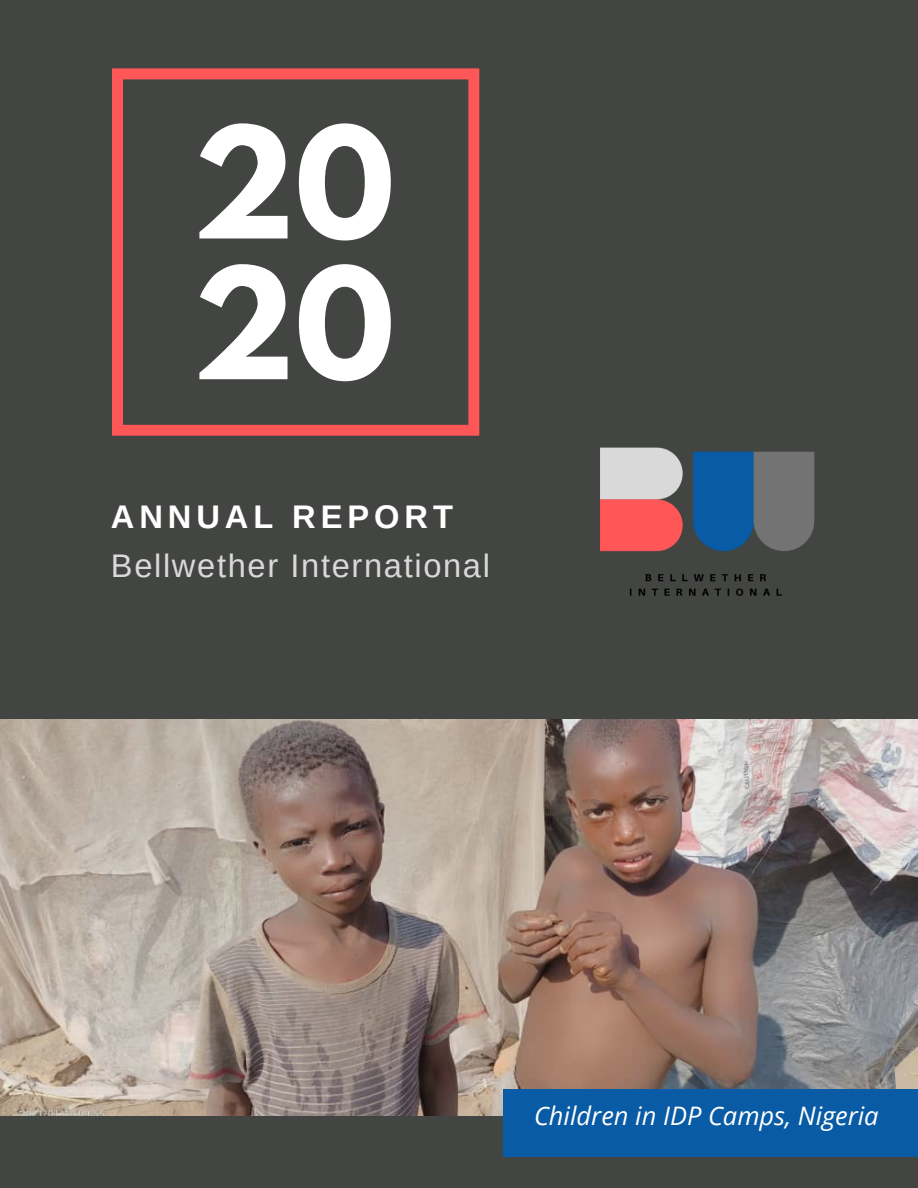
<style>
.page{position:relative;width:918px;height:1188px;background:#434542}
.page>*{position:absolute;margin:0;border:0;box-sizing:border-box;transform-origin:0 0}
.t1{font:700 136.95px/140.7px "League Spartan";color:#fff}
.t2{font:32.7px "Arimo";letter-spacing:.05em;color:#d9d9d9}
.t3{font:700 32.7px "Arimo";letter-spacing:.15em;color:#fff}
.t4{font:italic 25.5px "Open Sans";color:#fff}
</style>
<div class="page">
<img style="left:0;top:719px;width:918px;height:396px">
<svg style="left:112px;top:68px;width:367px;height:368px"></svg>
<img style="left:600px;top:447px;width:215px;height:149px">
<div style="left:504px;top:1089px;width:414px;height:68px;background:#085ba4"></div>
<h1 class="t1" style="left:192px;top:130px;width:204px">20<br>20</h1>
<p class="t3" style="left:111px;top:499px;width:344px">ANNUAL REPORT</p>
<p class="t2" style="left:111px;top:547px;width:381px">Bellwether International</p>
<p class="t4" style="left:534px;top:1098px;width:346px">Children in IDP Camps, Nigeria</p>
</div>
